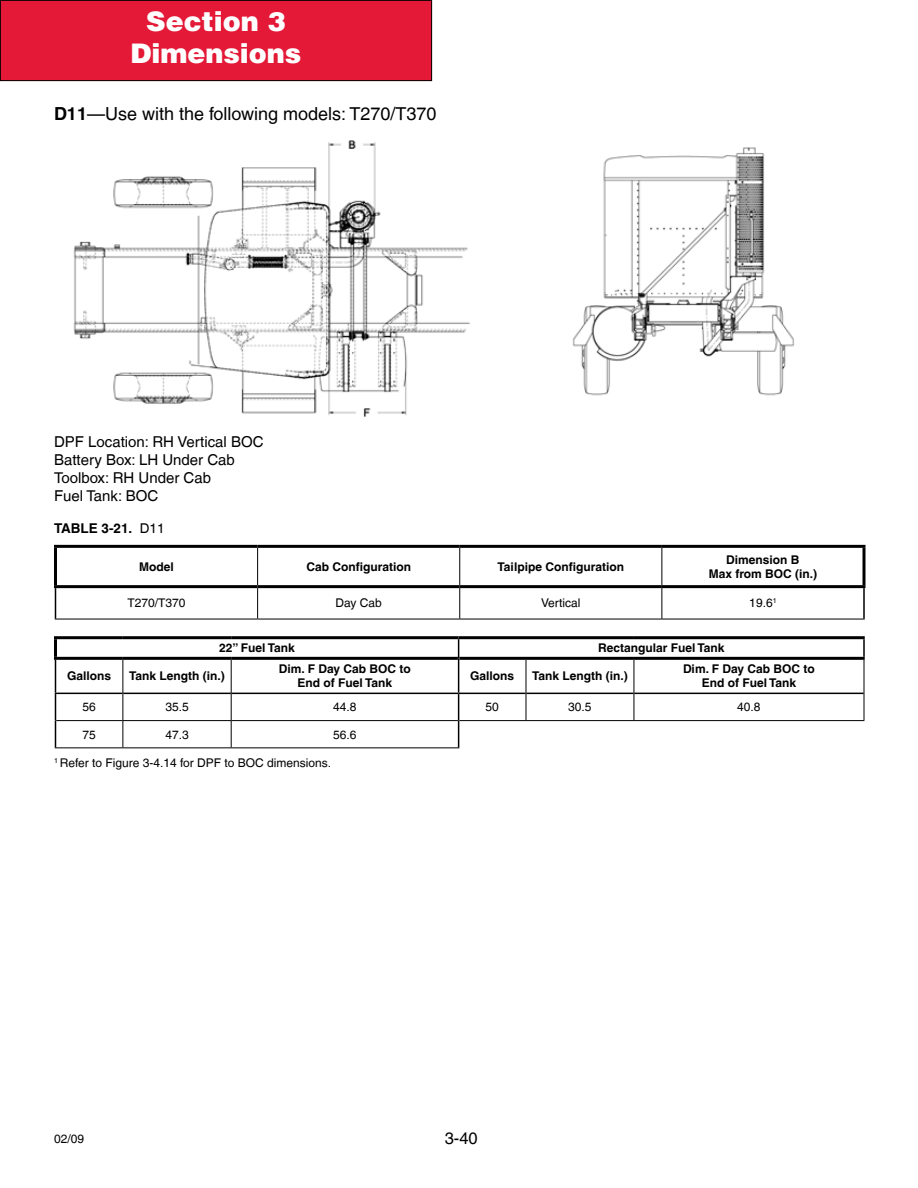
<style>
.page{position:relative;width:918px;height:1188px;background:#fff}
.page>*{position:absolute;margin:0;border:0;box-sizing:border-box;transform-origin:0 0}
.t1{font:900 27px/32.4px "Helvetica LT";color:#fff;text-align:center}
.t2{font:18px "Helvetica LT";color:#000}
.t3{font:16.5px "Helvetica LT";color:#000}
.t4{font:15px/18px "Helvetica LT";color:#000}
.t5{font:700 13.5px "Helvetica LT";color:#000}
.t6{font:700 12px/14.4px "Helvetica LT";color:#000;text-align:center}
.t7{font:12px "Helvetica LT";color:#000}
.s1{font-weight:700}
.s2{font-weight:400}
</style>
<div class="page">
<div style="left:0;top:0;width:432px;height:81px;background:#e31937"></div>
<div style="left:0;top:0;width:432px;height:81px;border:1px solid #000"></div>
<img style="left:73px;top:140px;width:397px;height:277px">
<hr style="left:257px;top:548px;width:1px;height:37px;background:#000">
<hr style="left:459px;top:548px;width:1px;height:37px;background:#000">
<hr style="left:662px;top:548px;width:1px;height:37px;background:#000">
<hr style="left:55px;top:619px;width:203px;height:1px;background:#000">
<hr style="left:257px;top:588px;width:1px;height:31px;background:#000">
<hr style="left:459px;top:588px;width:1px;height:31px;background:#000">
<hr style="left:662px;top:588px;width:1px;height:31px;background:#000">
<hr style="left:258px;top:619px;width:202px;height:1px;background:#000">
<hr style="left:460px;top:619px;width:202px;height:1px;background:#000">
<hr style="left:662px;top:619px;width:203px;height:1px;background:#000">
<hr style="left:55px;top:588px;width:1px;height:31px;background:#000">
<hr style="left:863px;top:588px;width:2px;height:31px;background:#000">
<hr style="left:54px;top:545px;width:204px;height:3px;background:#000">
<hr style="left:54px;top:548px;width:3px;height:37px;background:#000">
<hr style="left:258px;top:545px;width:202px;height:3px;background:#000">
<hr style="left:460px;top:545px;width:202px;height:3px;background:#000">
<hr style="left:662px;top:545px;width:204px;height:3px;background:#000">
<svg style="left:862px;top:548px;width:4px;height:37px"></svg>
<hr style="left:54px;top:585px;width:204px;height:3px;background:#000">
<hr style="left:258px;top:585px;width:202px;height:3px;background:#000">
<hr style="left:460px;top:585px;width:202px;height:3px;background:#000">
<hr style="left:662px;top:585px;width:204px;height:3px;background:#000">
<hr style="left:55px;top:660px;width:1px;height:33px;background:#000">
<hr style="left:55px;top:693px;width:68px;height:1px;background:#000">
<hr style="left:123px;top:693px;width:108px;height:1px;background:#000">
<hr style="left:232px;top:693px;width:227px;height:1px;background:#000">
<hr style="left:459px;top:693px;width:67px;height:1px;background:#000">
<hr style="left:526px;top:693px;width:108px;height:1px;background:#000">
<hr style="left:634px;top:693px;width:230px;height:1px;background:#000">
<svg style="left:55px;top:694px;width:1px;height:53px"></svg>
<svg style="left:526px;top:693px;width:1px;height:27px"></svg>
<svg style="left:634px;top:693px;width:1px;height:27px"></svg>
<svg style="left:864px;top:693px;width:1px;height:27px"></svg>
<hr style="left:56px;top:720px;width:67px;height:1px;background:#000">
<hr style="left:123px;top:720px;width:108px;height:1px;background:#000">
<svg style="left:123px;top:693px;width:1px;height:54px"></svg>
<hr style="left:231px;top:720px;width:227px;height:1px;background:#000">
<svg style="left:231px;top:693px;width:1px;height:54px"></svg>
<hr style="left:459px;top:720px;width:67px;height:1px;background:#000">
<hr style="left:526px;top:720px;width:108px;height:1px;background:#000">
<hr style="left:634px;top:720px;width:230px;height:1px;background:#000">
<hr style="left:55px;top:747px;width:68px;height:1px;background:#000">
<hr style="left:123px;top:747px;width:108px;height:1px;background:#000">
<hr style="left:231px;top:747px;width:228px;height:1px;background:#000">
<hr style="left:54px;top:636px;width:69px;height:3px;background:#000">
<hr style="left:54px;top:639px;width:3px;height:18px;background:#000">
<hr style="left:123px;top:636px;width:108px;height:3px;background:#000">
<hr style="left:231px;top:636px;width:228px;height:3px;background:#000">
<hr style="left:459px;top:636px;width:67px;height:3px;background:#000">
<hr style="left:526px;top:636px;width:108px;height:3px;background:#000">
<hr style="left:634px;top:636px;width:231px;height:3px;background:#000">
<hr style="left:54px;top:657px;width:69px;height:3px;background:#000">
<hr style="left:123px;top:657px;width:108px;height:3px;background:#000">
<hr style="left:231px;top:657px;width:227px;height:3px;background:#000">
<hr style="left:459px;top:657px;width:67px;height:3px;background:#000">
<hr style="left:526px;top:657px;width:108px;height:3px;background:#000">
<hr style="left:634px;top:657px;width:231px;height:3px;background:#000">
<svg style="left:458px;top:694px;width:1px;height:53px"></svg>
<hr style="left:123px;top:660px;width:1px;height:33px;background:#000">
<hr style="left:526px;top:660px;width:1px;height:33px;background:#000">
<hr style="left:458px;top:658px;width:1px;height:35px;background:#000">
<svg style="left:458px;top:639px;width:1px;height:19px"></svg>
<svg style="left:863px;top:639px;width:2px;height:18px"></svg>
<hr style="left:231px;top:660px;width:1px;height:33px;background:#000">
<hr style="left:634px;top:660px;width:1px;height:33px;background:#000">
<hr style="left:864px;top:660px;width:1px;height:33px;background:#000">
<img style="left:572px;top:147px;width:222px;height:249px">
<h1 class="t1" style="left:130px;top:4px;width:173px">Section 3<br>Dimensions</h1>
<h2 class="t2" style="left:54px;top:103px;width:384px"><span class="s1">D11</span>—Use with the following models: T270/T370</h2>
<p class="t4" style="left:54px;top:433px;width:211px">DPF Location: RH Vertical BOC<br>Battery Box: LH Under Cab<br>Toolbox: RH Under Cab<br>Fuel Tank: BOC</p>
<p class="t5" style="left:54px;top:520px;width:112px">TABLE 3-21. <span class="s2">D11</span></p>
<p class="t6" style="left:139px;top:559px;width:36px">Model</p>
<p class="t6" style="left:306px;top:559px;width:106px">Cab Configuration</p>
<p class="t6" style="left:498px;top:559px;width:128px">Tailpipe Configuration</p>
<p class="t6" style="left:709px;top:552px;width:110px">Dimension B<br>Max from BOC (in.)</p>
<p class="t7" style="left:128px;top:596px;width:60px">T270/T370</p>
<p class="t7" style="left:336px;top:596px;width:48px">Day Cab</p>
<p class="t7" style="left:541px;top:596px;width:41px">Vertical</p>
<p class="t7" style="left:749px;top:596px;width:29px">19.6<sup>1</sup></p>
<p class="t6" style="left:219px;top:641px;width:77px">22” Fuel Tank</p>
<p class="t6" style="left:598px;top:641px;width:128px">Rectangular Fuel Tank</p>
<p class="t6" style="left:67px;top:669px;width:46px">Gallons</p>
<p class="t6" style="left:129px;top:669px;width:97px">Tank Length (in.)</p>
<p class="t6" style="left:279px;top:661px;width:133px">Dim. F Day Cab BOC to<br>End of Fuel Tank</p>
<p class="t6" style="left:470px;top:669px;width:46px">Gallons</p>
<p class="t6" style="left:532px;top:669px;width:97px">Tank Length (in.)</p>
<p class="t6" style="left:683px;top:661px;width:133px">Dim. F Day Cab BOC to<br>End of Fuel Tank</p>
<p class="t7" style="left:83px;top:700px;width:15px">56</p>
<p class="t7" style="left:165px;top:700px;width:25px">35.5</p>
<p class="t7" style="left:333px;top:700px;width:25px">44.8</p>
<p class="t7" style="left:486px;top:700px;width:15px">50</p>
<p class="t7" style="left:568px;top:700px;width:25px">30.5</p>
<p class="t7" style="left:737px;top:700px;width:25px">40.8</p>
<p class="t7" style="left:83px;top:727px;width:15px">75</p>
<p class="t7" style="left:165px;top:727px;width:25px">47.3</p>
<p class="t7" style="left:333px;top:727px;width:25px">56.6</p>
<p class="t7" style="left:54px;top:756px;width:276px"><sup>1</sup> Refer to Figure 3-4. 14 for DPF to BOC dimensions.</p>
<p class="t7" style="left:54px;top:1131px;width:32px">02/09</p>
<h3 class="t3" style="left:445px;top:1129px;width:35px">3-40</h3>
</div>
